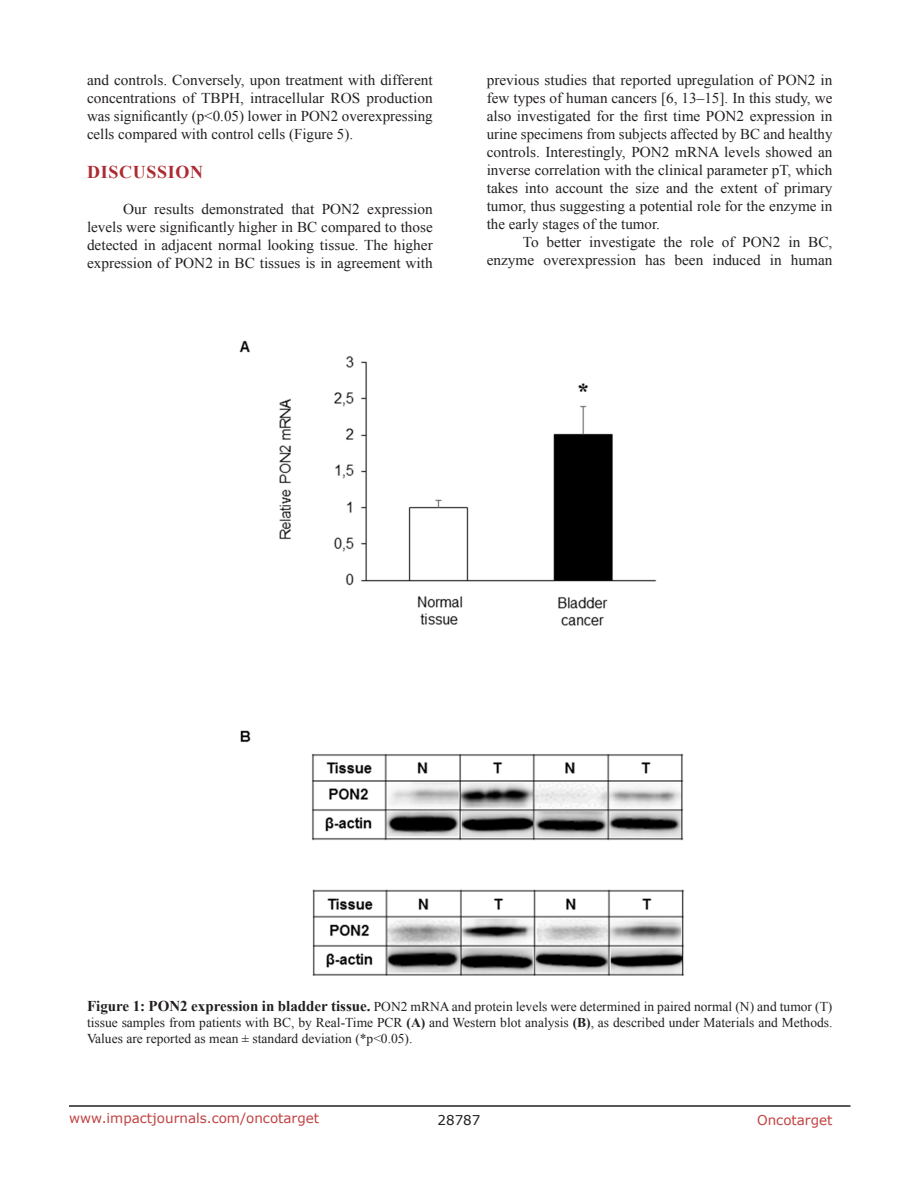
<style>
.page{position:relative;width:918px;height:1188px;background:#fff}
.page>*{position:absolute;margin:0;border:0;box-sizing:border-box;transform-origin:0 0}
.Heading{font:700 18px "Times New Roman";letter-spacing:.035em;color:#ac2b31}
.BodyText{font:15px/18px "Times New Roman";color:#231f20;text-align:justify}
.figuretext{font:13.5px/16.2px "Times New Roman";color:#231f20;text-align:justify}
.t1{font:13.5px "Verdana";color:#c24141}
.t2{font:13.5px "Verdana";color:#231f20}
.s1{font-weight:700;font-size:15px}
.s2{font-weight:700}
</style>
<div class="page">
<hr style="left:69px;top:1105px;width:781px;height:2px;background:#231f20">
<img style="left:239px;top:340px;width:445px;height:636px">
<p class="BodyText" style="left:87px;top:71px;width:347px">and controls. Conversely, upon treatment with different concentrations of TBPH, intracellular ROS production was significantly (p&lt;0.05) lower in PON2 overexpressing cells compared with control cells (Figure 5).</p>
<p class="Heading" style="left:87px;top:158px;width:117px">DISCUSSION</p>
<p class="BodyText" style="left:87px;top:199px;width:347px;text-indent:36px">Our results demonstrated that PON2 expression levels were significantly higher in BC compared to those detected in adjacent normal looking tissue. The higher expression of PON2 in BC tissues is in agreement with</p>
<p class="BodyText" style="left:487px;top:71px;width:347px">previous studies that reported upregulation of PON2 in few types of human cancers [6, 13–15]. In this study, we also investigated for the first time PON2 expression in urine specimens from subjects affected by BC and healthy controls. Interestingly, PON2 mRNA levels showed an inverse correlation with the clinical parameter pT, which takes into account the size and the extent of primary tumor, thus suggesting a potential role for the enzyme in the early stages of the tumor.</p>
<p class="BodyText" style="left:487px;top:233px;width:347px;text-align:right">To better investigate the role of PON2 in BC, enzyme overexpression has been induced in human</p>
<p class="figuretext" style="left:87px;top:998px;width:747px"><span class="s1">Figure 1: PON2 expression in bladder tissue.</span> PON2 mRNA and protein levels were determined in paired normal (N) and tumor (T) tissue samples from patients with BC, by Real-Time PCR <span class="s2">(A)</span> and Western blot analysis <span class="s2">(B)</span>, as described under Materials and Methods.<br>Values are reported as mean ± standard deviation (*p&lt;0.05).</p>
<p class="t1" style="left:69px;top:1109px;width:252px">www.impactjournals.com/oncotarget</p>
<p class="t2" style="left:438px;top:1111px;width:44px">28787</p>
<p class="t1" style="left:757px;top:1111px;width:77px">Oncotarget</p>
</div>
